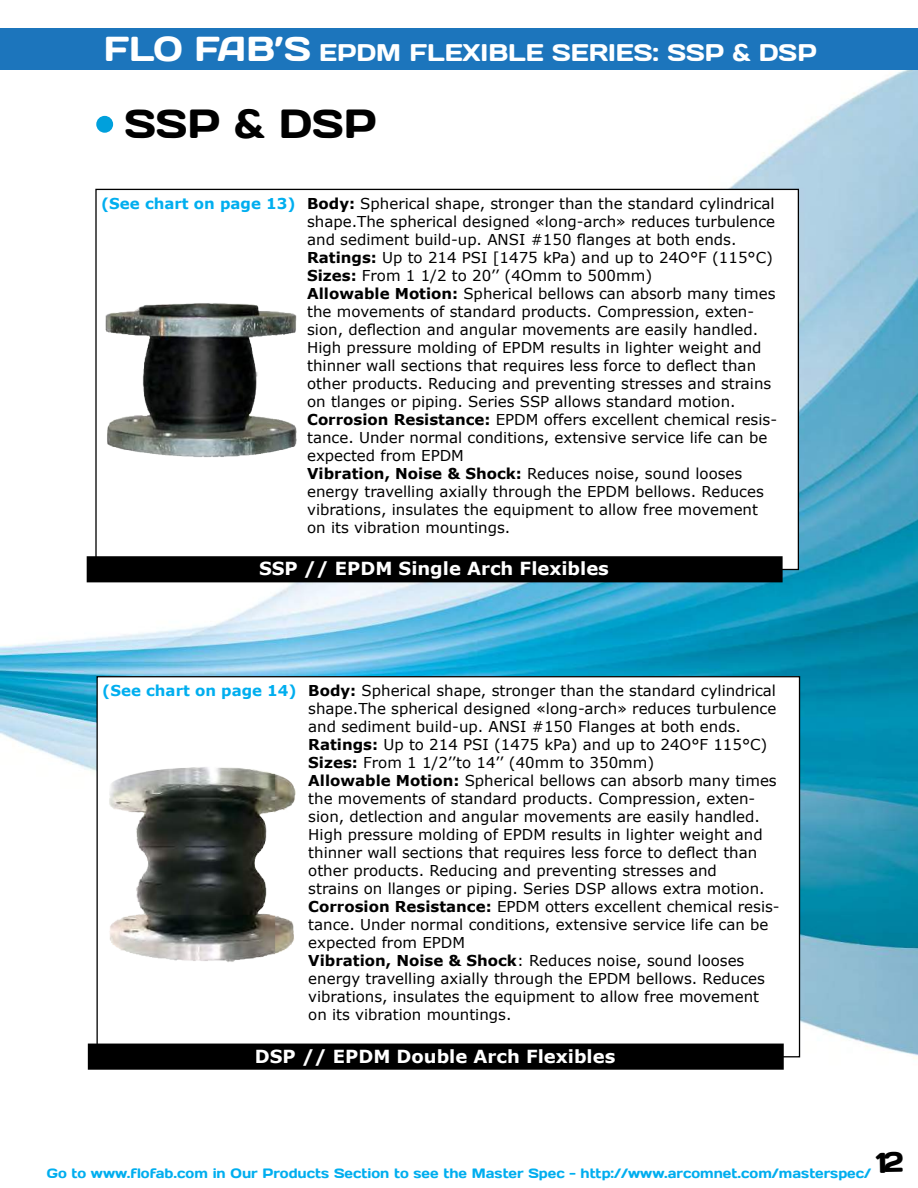
<style>
.page{position:relative;width:918px;height:1188px;background:#fff}
.page>*{position:absolute;margin:0;border:0;box-sizing:border-box;transform-origin:0 0}
.t1{font:40.5px "Days";color:#000}
.t2{font:24px "Days";color:#fff}
.t3{font:700 18px "Verdana";color:#fff}
.t4{font:15px/18px "Verdana";color:#000}
.t5{font:700 15px "Verdana";color:#00aeef}
.t6{font:13.5px "Days";color:#00aeef}
.s1{font-size:34.5px}
.s2{font-weight:700}
</style>
<div class="page">
<img style="left:0;top:28px;width:918px;height:1042px">
<hr style="left:0;top:28px;width:1px;height:42px;background:#1c75bc">
<div style="left:0;top:28px;width:917px;height:41px;background:#1c75bc"></div>
<div style="left:96px;top:116px;width:17px;height:17px;background:#00a0dc;border-radius:50%"></div>
<div style="left:96px;top:189px;width:702px;height:380px;background:#fff"></div>
<div style="left:97px;top:677px;width:703px;height:380px;background:#fff"></div>
<div style="left:87px;top:557px;width:695px;height:25px;background:#000"></div>
<div style="left:87px;top:556px;width:696px;height:26px;border:2px solid #000"></div>
<div style="left:89px;top:1044px;width:694px;height:25px;background:#000"></div>
<div style="left:88px;top:1044px;width:696px;height:26px;border:2px solid #000"></div>
<img style="left:109px;top:767px;width:187px;height:195px">
<img style="left:105px;top:303px;width:192px;height:154px">
<h2 class="t2" style="left:104px;top:37px;width:714px"><span class="s1">FLO FAB’S</span> EPDM FLEXIBLE SERIES: SSP &amp; DSP</h2>
<h1 class="t1" style="left:124px;top:97px;width:253px">SSP &amp; DSP</h1>
<p class="t5" style="left:101px;top:193px;width:196px">(See chart on page 13)</p>
<p class="t4" style="left:307px;top:194px;width:471px"><span class="s2">Body:</span> Spherical shape, stronger than the standard cylindrical shape.The spherical designed «long-arch» reduces turbulence and sediment build-up. ANSI #150 flanges at both ends.<br><span class="s2">Ratings:</span> Up to 214 PSI [1475 kPa) and up to 24O°F (115°C)<br><span class="s2">Sizes:</span> From 1 1/2 to 20’’ (4Omm to 500mm)<br><span class="s2">Allowable Motion:</span> Spherical bellows can absorb many times the movements of standard products. Compression, exten&shy;sion, deflection and angular movements are easily handled.<br>High pressure molding of EPDM results in lighter weight and thinner wall sections that requires less force to deflect than other products. Reducing and preventing stresses and strains on tlanges or piping. Series SSP allows standard motion.<br><span class="s2">Corrosion Resistance:</span> EPDM offers excellent chemical resis&shy;tance. Under normal conditions, extensive service life can be expected from EPDM<br><span class="s2">Vibration, Noise &amp; Shock:</span> Reduces noise, sound looses energy travelling axially through the EPDM bellows. Reduces vibrations, insulates the equipment to allow free movement on its vibration mountings.</p>
<p class="t3" style="left:259px;top:556px;width:351px">SSP // EPDM Single Arch Flexibles</p>
<p class="t5" style="left:102px;top:680px;width:196px">(See chart on page 14)</p>
<p class="t4" style="left:308px;top:681px;width:473px"><span class="s2">Body:</span> Spherical shape, stronger than the standard cylindrical shape.The spherical designed «long-arch» reduces turbulence and sediment build-up. ANSI #150 Flanges at both ends.<br><span class="s2">Ratings:</span> Up to 214 PSI (1475 kPa) and up to 24O°F 115°C)<br><span class="s2">Sizes:</span> From 1 1/2’’to 14’’ (40mm to 350mm)<br><span class="s2">Allowable Motion:</span> Spherical bellows can absorb many times the movements of standard products. Compression, exten&shy;sion, detlection and angular movements are easily handled.<br>High pressure molding of EPDM results in lighter weight and thinner wall sections that requires less force to deflect than other products. Reducing and preventing stresses and<br>strains on llanges or piping. Series DSP allows extra motion.<br><span class="s2">Corrosion Resistance:</span> EPDM otters excellent chemical resis&shy;tance. Under normal conditions, extensive service life can be expected from EPDM<br><span class="s2">Vibration, Noise &amp; Shock</span>: Reduces noise, sound looses energy travelling axially through the EPDM bellows. Reduces vibrations, insulates the equipment to allow free movement on its vibration mountings.</p>
<p class="t3" style="left:255px;top:1043px;width:362px">DSP // EPDM Double Arch Flexibles</p>
<p class="t6" style="left:47px;top:1165px;width:826px">Go to www.flofab.com in Our Products Section to see the Master Spec - http://www.arcomnet.com/masterspec/</p>
</div>
